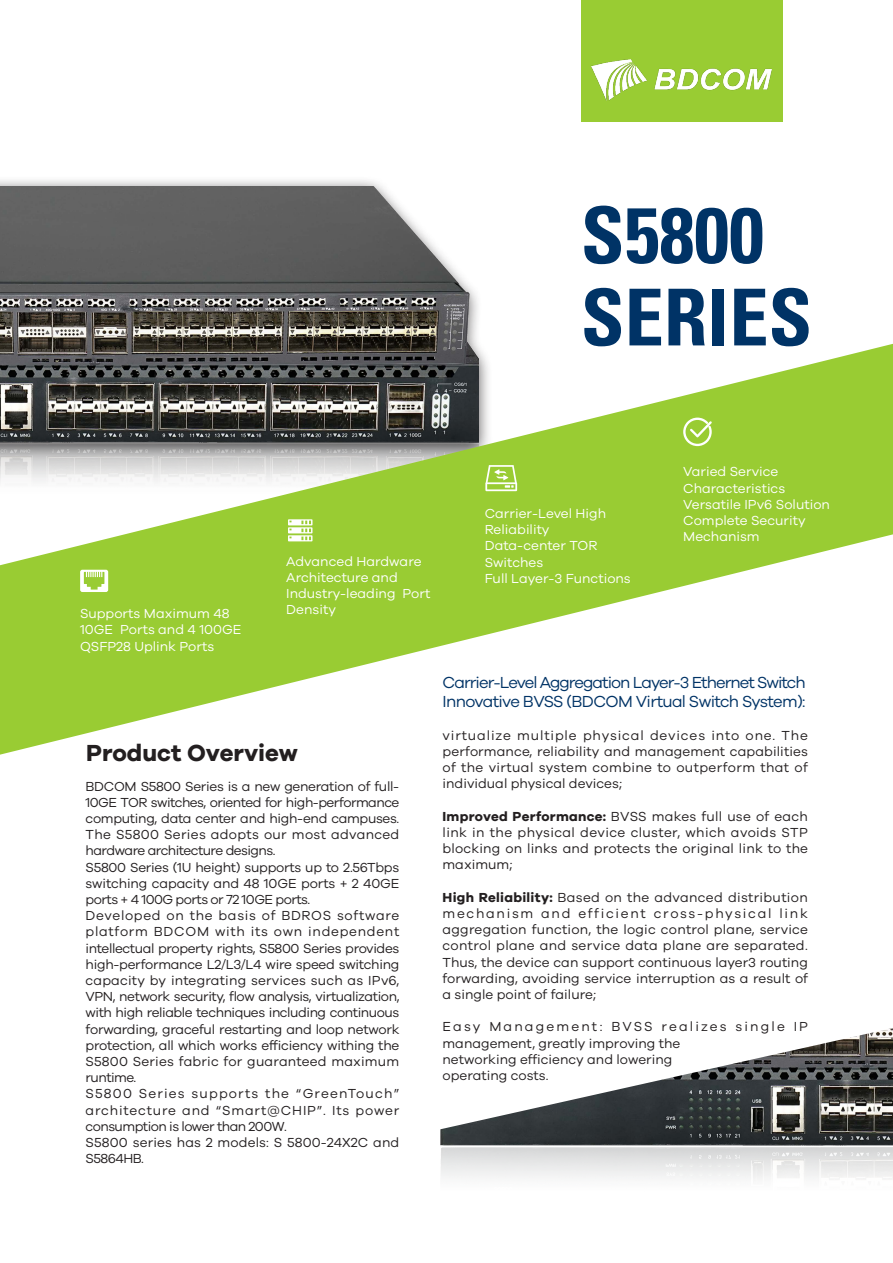
<style>
.page{position:relative;width:893px;height:1263px;background:#fff}
.page>*{position:absolute;margin:0;border:0;box-sizing:border-box;transform-origin:0 0}
.型号{font:700 condensed 78.45px "Univers LT";color:#036}
.一级标题{font:700 24px "Galano Grotesque DEMO";color:#231f20}
.二级标题{font:16.5px "Galano Grotesque";letter-spacing:-.06em;color:#036}
.二级标题-2{font:16.5px "Galano Grotesque";letter-spacing:-.04em;color:#036}
.内文{font:13.5px/16.2px "Galano Grotesque";color:#231f20;text-align:justify}
.t1{font:13.5px/16.2px "Galano Grotesque";color:#fff}
.内文-2{font:13.5px/16.2px "Galano Grotesque";letter-spacing:.14em;color:#231f20}
.s1{font-family:"Galano Grotesque DEMO";font-weight:700}
</style>
<div class="page">
<div style="left:0;top:176px;width:493px;height:322px;background:#231f20;opacity:.75"></div>
<img style="left:0;top:186px;width:479px;height:158px">
<svg style="left:440px;top:1028px;width:453px;height:151px"></svg>
<svg style="left:0;top:344px;width:893px;height:411px;fill:#9c3"></svg>
<svg style="left:683px;top:418px;width:29px;height:28px"></svg>
<svg style="left:80px;top:570px;width:28px;height:22px"></svg>
<svg style="left:485px;top:465px;width:32px;height:26px"></svg>
<svg style="left:288px;top:519px;width:24px;height:22px"></svg>
<div style="left:581px;top:0;width:202px;height:121px;background:#9c3"></div>
<img style="left:592px;top:59px;width:180px;height:42px">
<p class="型号" style="left:581px;top:187px;width:185px">S5800</p>
<p class="型号" style="left:581px;top:269px;width:233px">SERIES</p>
<p class="t1" style="left:80px;top:605px;width:163px">Supports Maximum 48<br>10GE Ports and 4 100GE<br>QSFP28 Uplink Ports</p>
<p class="t1" style="left:286px;top:552px;width:146px">Advanced Hardware<br>Architecture and<br>Industry-leading Port<br>Density</p>
<p class="一级标题" style="left:86px;top:742px;width:213px">Product Overview</p>
<p class="内文" style="left:86px;top:777px;width:315px">BDCOM S5800 Series is a new generation of full-10GE TOR switches, oriented for high-performance computing, data center and high-end campuses.<br>The S5800 Series adopts our most advanced hardware architecture designs.</p>
<p class="内文" style="left:86px;top:858px;width:315px">S5800 Series (1U height) supports up to 2.56Tbps switching capacity and 48 10GE ports + 2 40GE ports + 4 100G ports or 72 10GE ports.</p>
<p class="内文" style="left:86px;top:907px;width:315px">Developed on the basis of BDROS software platform BDCOM with its own independent intellectual property rights, S5800 Series provides high-performance L2/L3/L4 wire speed switching capacity by integrating services such as IPv6, VPN, network security, flow analysis, virtualization, with high reliable techniques including continuous forwarding, graceful restarting and loop network protection, all which works efficiency withing the S5800 Series fabric for guaranteed maximum runtime.</p>
<p class="内文" style="left:86px;top:1085px;width:315px">S5800 Series supports the “GreenTouch” architecture and “Smart@CHIP”. Its power consumption is lower than 200W.</p>
<p class="内文" style="left:86px;top:1134px;width:315px">S5800 series has 2 models: S 5800-24X2C and<br>S5864HB.</p>
<p class="t1" style="left:485px;top:505px;width:123px">Carrier-Level High<br>Reliability</p>
<p class="t1" style="left:485px;top:537px;width:114px">Data-center TOR</p>
<p class="t1" style="left:485px;top:553px;width:60px">Switches</p>
<p class="t1" style="left:485px;top:570px;width:148px">Full Layer-3 Functions</p>
<p class="t1" style="left:683px;top:463px;width:104px">Varied Service<br>Characteristics</p>
<p class="t1" style="left:683px;top:496px;width:148px">Versatile IPv6 Solution<br>Complete Security<br>Mechanism</p>
<p class="二级标题" style="left:443px;top:672px;width:365px">Carrier-Level Aggregation Layer-3 Ethernet Switch</p>
<p class="二级标题-2" style="left:443px;top:692px;width:365px">Innovative BVSS (BDCOM Virtual Switch System):</p>
<p class="内文" style="left:443px;top:727px;width:367px">virtualize multiple physical devices into one. The performance, reliability and management capabilities of the virtual system combine to outperform that of individual physical devices;</p>
<p class="内文" style="left:443px;top:808px;width:367px"><span class="s1">Improved Performance:</span> BVSS makes full use of each link in the physical device cluster, which avoids STP blocking on links and protects the original link to the maximum;</p>
<p class="内文" style="left:443px;top:889px;width:367px"><span class="s1">High Reliability:</span> Based on the advanced distribution mechanism and efficient cross-physical link aggregation function, the logic control plane, service control plane and service data plane are separated.<br>Thus, the device can support continuous layer3 routing forwarding, avoiding service interruption as a result of a single point of failure;</p>
<p class="内文-2" style="left:443px;top:1018px;width:367px">Easy Management: BVSS realizes single IP management, greatly improving the</p>
<p class="内文" style="left:443px;top:1051px;width:231px">networking efficiency and lowering</p>
<p class="内文" style="left:443px;top:1067px;width:107px">operating costs.</p>
</div>
